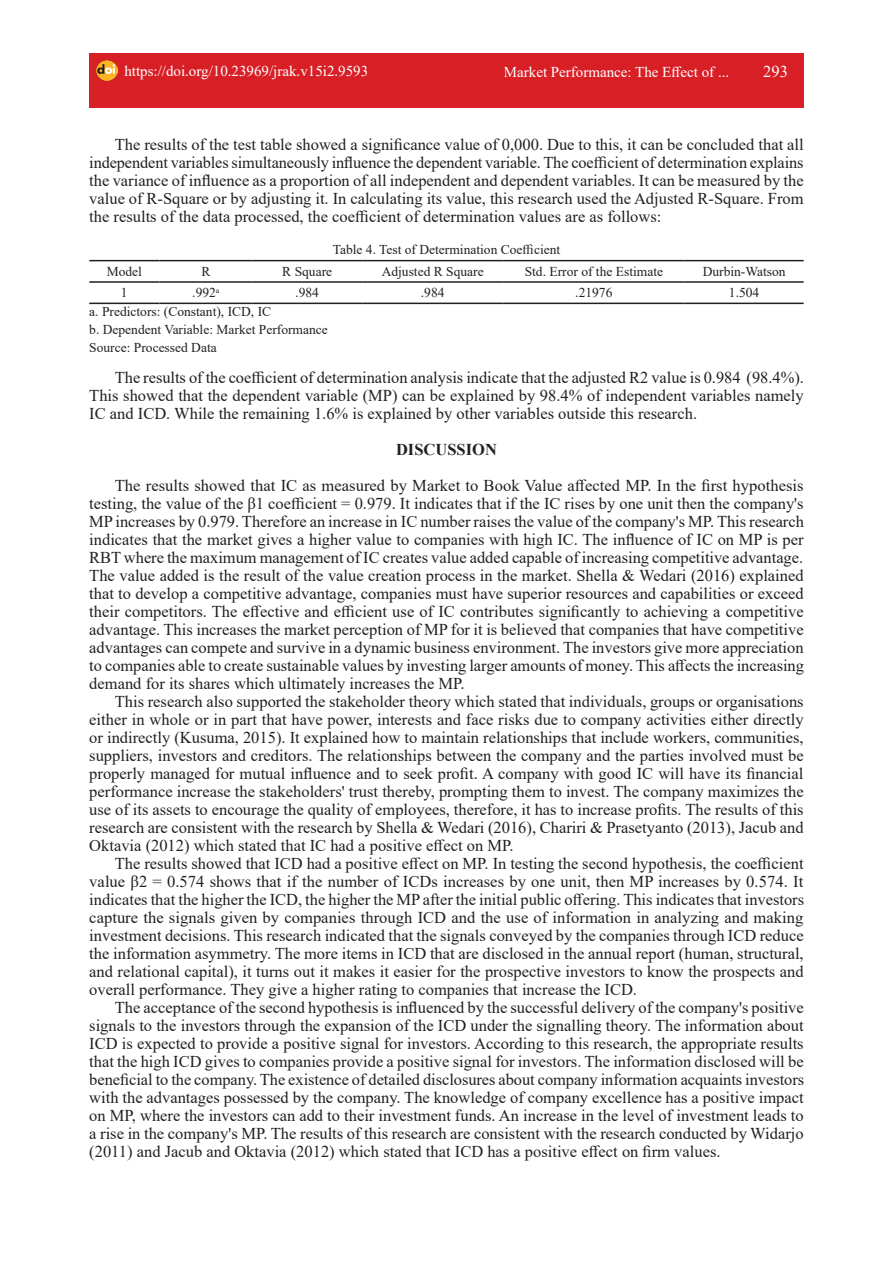
<style>
.page{position:relative;width:893px;height:1263px;background:#fff}
.page>*{position:absolute;margin:0;border:0;box-sizing:border-box;transform-origin:0 0}
.isi_paragraf{font:16.5px/18px "Times New Roman";color:#231f20;text-align:justify}
.isi_paragraf-2{font:700 16.5px "Times New Roman";color:#231f20}
.t1{font:16.5px "Times New Roman";color:#fff}
.t2{font:15px "Times New Roman";color:#fff}
.teks_table{font:13.5px "Times New Roman";color:#231f20}
</style>
<div class="page">
<div style="left:89px;top:53px;width:715px;height:55px;background:#d91f26"></div>
<img style="left:97px;top:60px;width:20px;height:21px">
<hr style="left:89px;top:260px;width:70px;height:1px;background:#231f20">
<hr style="left:159px;top:260px;width:93px;height:1px;background:#231f20">
<hr style="left:252px;top:260px;width:110px;height:1px;background:#231f20">
<hr style="left:362px;top:260px;width:141px;height:1px;background:#231f20">
<hr style="left:503px;top:260px;width:182px;height:1px;background:#231f20">
<hr style="left:685px;top:260px;width:119px;height:1px;background:#231f20">
<hr style="left:89px;top:281px;width:70px;height:2px;background:#231f20">
<hr style="left:159px;top:281px;width:93px;height:2px;background:#231f20">
<hr style="left:252px;top:281px;width:110px;height:2px;background:#231f20">
<hr style="left:362px;top:281px;width:141px;height:2px;background:#231f20">
<hr style="left:503px;top:281px;width:182px;height:2px;background:#231f20">
<hr style="left:685px;top:281px;width:119px;height:2px;background:#231f20">
<hr style="left:89px;top:303px;width:70px;height:1px;background:#231f20">
<hr style="left:159px;top:303px;width:93px;height:1px;background:#231f20">
<hr style="left:252px;top:303px;width:110px;height:1px;background:#231f20">
<hr style="left:362px;top:303px;width:141px;height:1px;background:#231f20">
<hr style="left:503px;top:303px;width:182px;height:1px;background:#231f20">
<hr style="left:685px;top:303px;width:119px;height:1px;background:#231f20">
<p class="t2" style="left:124px;top:60px;width:245px">https://doi.org/10.23969/jrak.v15i2.9593</p>
<p class="t2" style="left:504px;top:61px;width:227px">Market Performance: The Effect of ...</p>
<p class="t1" style="left:763px;top:60px;width:26px">293</p>
<p class="isi_paragraf" style="left:89px;top:135px;width:716px;text-indent:26px">The results of the test table showed a significance value of 0,000. Due to this, it can be concluded that all independent variables simultaneously influence the dependent variable. The coefficient of determination explains the variance of influence as a proportion of all independent and dependent variables. It can be measured by the value of R-Square or by adjusting it. In calculating its value, this research used the Adjusted R-Square. From the results of the data processed, the coefficient of determination values are as follows:</p>
<p class="teks_table" style="left:333px;top:240px;width:229px">Table 4. Test of Determination Coefficient</p>
<p class="teks_table" style="left:107px;top:262px;width:37px">Model</p>
<p class="teks_table" style="left:201px;top:262px;width:11px">R</p>
<p class="teks_table" style="left:282px;top:262px;width:51px">R Square</p>
<p class="teks_table" style="left:382px;top:262px;width:103px">Adjusted R Square</p>
<p class="teks_table" style="left:525px;top:262px;width:140px">Std. Error of the Estimate</p>
<p class="teks_table" style="left:703px;top:262px;width:84px">Durbin-Watson</p>
<p class="teks_table" style="left:121px;top:283px;width:8px">1</p>
<p class="teks_table" style="left:192px;top:283px;width:29px">.992<sup>a</sup></p>
<p class="teks_table" style="left:295px;top:283px;width:25px">.984</p>
<p class="teks_table" style="left:421px;top:283px;width:25px">.984</p>
<p class="teks_table" style="left:575px;top:283px;width:39px">.21976</p>
<p class="teks_table" style="left:729px;top:283px;width:32px">1.504</p>
<p class="teks_table" style="left:89px;top:302px;width:183px">a. Predictors: (Constant), ICD, IC</p>
<p class="teks_table" style="left:89px;top:320px;width:240px">b. Dependent Variable: Market Performance</p>
<p class="teks_table" style="left:89px;top:338px;width:129px">Source: Processed Data</p>
<p class="isi_paragraf" style="left:89px;top:368px;width:716px;text-indent:26px">The results of the coefficient of determination analysis indicate that the adjusted R2 value is 0.984 (98.4%).<br>This showed that the dependent variable (MP) can be explained by 98.4% of independent variables namely IC and ICD. While the remaining 1.6% is explained by other variables outside this research.</p>
<p class="isi_paragraf-2" style="left:396px;top:438px;width:102px">DISCUSSION</p>
<p class="isi_paragraf" style="left:89px;top:476px;width:716px;text-indent:26px">The results showed that IC as measured by Market to Book Value affected MP. In the first hypothesis testing, the value of the β1 coefficient = 0.979. It indicates that if the IC rises by one unit then the company's MP increases by 0.979. Therefore an increase in IC number raises the value of the company's MP. This research indicates that the market gives a higher value to companies with high IC. The influence of IC on MP is per RBT where the maximum management of IC creates value added capable of increasing competitive advantage.<br>The value added is the result of the value creation process in the market. Shella &amp; Wedari (2016) explained that to develop a competitive advantage, companies must have superior resources and capabilities or exceed their competitors. The effective and efficient use of IC contributes significantly to achieving a competitive advantage. This increases the market perception of MP for it is believed that companies that have competitive advantages can compete and survive in a dynamic business environment. The investors give more appreciation to companies able to create sustainable values by investing larger amounts of money. This affects the increasing demand for its shares which ultimately increases the MP.</p>
<p class="isi_paragraf" style="left:89px;top:692px;width:716px;text-indent:26px">This research also supported the stakeholder theory which stated that individuals, groups or organisations either in whole or in part that have power, interests and face risks due to company activities either directly or indirectly (Kusuma, 2015). It explained how to maintain relationships that include workers, communities, suppliers, investors and creditors. The relationships between the company and the parties involved must be properly managed for mutual influence and to seek profit. A company with good IC will have its financial performance increase the stakeholders' trust thereby, prompting them to invest. The company maximizes the use of its assets to encourage the quality of employees, therefore, it has to increase profits. The results of this research are consistent with the research by Shella &amp; Wedari (2016), Chariri &amp; Prasetyanto (2013), Jacub and Oktavia (2012) which stated that IC had a positive effect on MP.</p>
<p class="isi_paragraf" style="left:89px;top:854px;width:716px;text-indent:26px">The results showed that ICD had a positive effect on MP. In testing the second hypothesis, the coefficient value β2 = 0.574 shows that if the number of ICDs increases by one unit, then MP increases by 0.574. It indicates that the higher the ICD, the higher the MP after the initial public offering. This indicates that investors capture the signals given by companies through ICD and the use of information in analyzing and making investment decisions. This research indicated that the signals conveyed by the companies through ICD reduce the information asymmetry. The more items in ICD that are disclosed in the annual report (human, structural, and relational capital), it turns out it makes it easier for the prospective investors to know the prospects and overall performance. They give a higher rating to companies that increase the ICD.</p>
<p class="isi_paragraf" style="left:89px;top:998px;width:716px;text-indent:26px">The acceptance of the second hypothesis is influenced by the successful delivery of the company's positive signals to the investors through the expansion of the ICD under the signalling theory. The information about ICD is expected to provide a positive signal for investors. According to this research, the appropriate results that the high ICD gives to companies provide a positive signal for investors. The information disclosed will be beneficial to the company. The existence of detailed disclosures about company information acquaints investors with the advantages possessed by the company. The knowledge of company excellence has a positive impact on MP, where the investors can add to their investment funds. An increase in the level of investment leads to a rise in the company's MP. The results of this research are consistent with the research conducted by Widarjo (2011) and Jacub and Oktavia (2012) which stated that ICD has a positive effect on firm values.</p>
</div>
